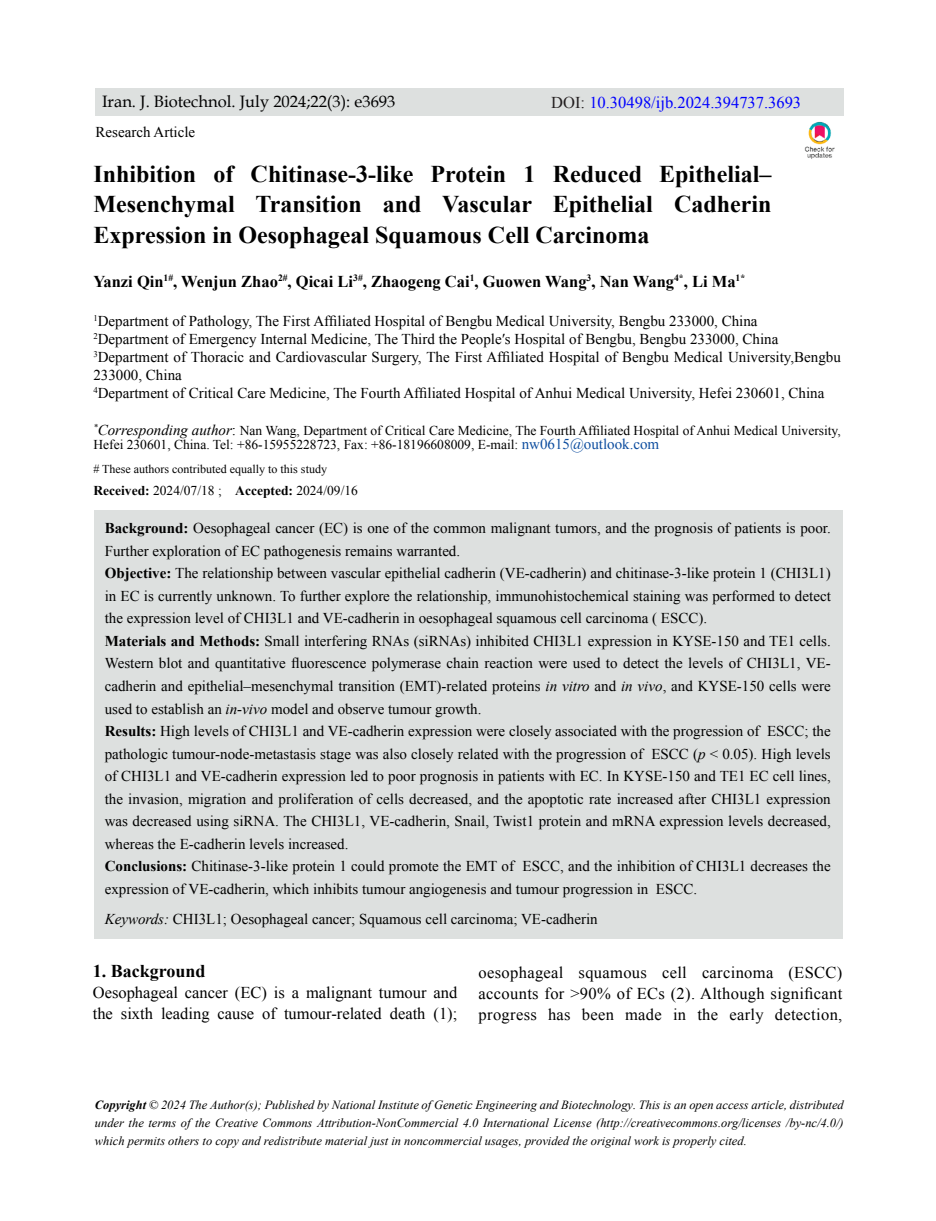
<style>
.page{position:relative;width:936px;height:1221px;background:#fff}
.page>*{position:absolute;margin:0;border:0;box-sizing:border-box;transform-origin:0 0}
.t1{font:700 24px/30px "Times New Roman";color:#000;text-align:justify}
.t2{font:700 18px "Times New Roman";color:#000}
.t3{font:16.5px/21px "Times New Roman";color:#000}
.t4{font:700 16.5px "Times New Roman";color:#000}
.t5{font:16.5px "Book Antiqua";color:#000}
.Paragraph_MAS{font:16.5px "Times New Roman";color:#00f}
.Paragraph_MAS-2{font:15px/22.5px "Times New Roman";color:#000}
.t6{font:13.5px/13.5px "Times New Roman";color:#000}
.Paragraph_MAS-3{font:italic 12.45px/18px "Times New Roman";color:#000;text-align:justify}
.t7{font:12px "Times New Roman";color:#000}
.s1{color:#231f20}
.s2{font-style:italic;font-size:15px}
.s3{font-size:15px}
.s4{font-size:15px;color:#0d4d9f}
.s5{font-weight:700}
.s6{font-style:italic}
</style>
<div class="page">
<div style="left:94px;top:510px;width:748px;height:428px;background:#dde0df"></div>
<img style="left:804px;top:121px;width:31px;height:38px">
<div style="left:95px;top:89px;width:748px;height:27px;background:#dde0df"></div>
<p class="t5" style="left:102px;top:90px;width:295px">Iran. J. Biotechnol. July 2024;22(3): e3693</p>
<p class="Paragraph_MAS" style="left:551px;top:91px;width:251px"><span class="s1">DOI:</span> 10.30498/ijb.2024.394737.3693</p>
<p class="Paragraph_MAS-2" style="left:96px;top:120px;width:101px">Research Article</p>
<p class="t1" style="left:93px;top:159px;width:679px">Inhibition of Chitinase-3-like Protein 1 Reduced Epithelial– Mesenchymal Transition and Vascular Epithelial Cadherin Expression in Oesophageal Squamous Cell Carcinoma</p>
<p class="t4" style="left:93px;top:270px;width:653px">Yanzi Qin<sup>1#</sup>, Wenjun Zhao<sup>2#</sup>, Qicai Li<sup>3#</sup>, Zhaogeng Cai<sup>1</sup>, Guowen Wang<sup>3</sup>, Nan Wang<sup>4*</sup>, Li Ma<sup>1*</sup></p>
<p class="Paragraph_MAS-2" style="left:93px;top:309px;width:665px"><sup>1</sup>Department of Pathology, The First Affiliated Hospital of Bengbu Medical University, Bengbu 233000, China</p>
<p class="Paragraph_MAS-2" style="left:93px;top:327px;width:686px"><sup>2</sup>Department of Emergency Internal Medicine, The Third the People′s Hospital of Bengbu, Bengbu 233000, China</p>
<p class="Paragraph_MAS-2" style="left:93px;top:347px;width:749px;line-height:18px"><sup>3</sup>Department of Thoracic and Cardiovascular Surgery, The First Affiliated Hospital of Bengbu Medical University,Bengbu<br>233000, China</p>
<p class="Paragraph_MAS-2" style="left:93px;top:381px;width:732px"><sup>4</sup>Department of Critical Care Medicine, The Fourth Affiliated Hospital of Anhui Medical University, Hefei 230601, China</p>
<p class="t6" style="left:93px;top:424px;width:749px"><sup>*</sup><span class="s2">Corresponding author</span><span class="s3">:</span> Nan Wang, Department of Critical Care Medicine, The Fourth Affiliated Hospital of Anhui Medical University,<br>Hefei 230601, China. Tel: +86-15955228723, Fax: +86-18196608009, E-mail: <span class="s4">nw0615@outlook.com</span></p>
<p class="t7" style="left:93px;top:460px;width:235px"># These authors contributed equally to this study</p>
<p class="t6" style="left:93px;top:484px;width:266px"><span class="s5">Received:</span> 2024/07/18 ; <span class="s5">Accepted:</span> 2024/09/16</p>
<p class="Paragraph_MAS-2" style="left:105px;top:517px;width:727px"><span class="s5">Background:</span> Oesophageal cancer (EC) is one of the common malignant tumors, and the prognosis of patients is poor.<br>Further exploration of EC pathogenesis remains warranted.</p>
<p class="Paragraph_MAS-2" style="left:105px;top:562px;width:727px;text-align:justify"><span class="s5">Objective:</span> The relationship between vascular epithelial cadherin (VE-cadherin) and chitinase-3-like protein 1 (CHI3L1) in EC is currently unknown. To further explore the relationship, immunohistochemical staining was performed to detect the expression level of CHI3L1 and VE-cadherin in oesophageal squamous cell carcinoma ( ESCC).</p>
<p class="Paragraph_MAS-2" style="left:105px;top:629px;width:727px;text-align:justify"><span class="s5">Materials and Methods:</span> Small interfering RNAs (siRNAs) inhibited CHI3L1 expression in KYSE-150 and TE1 cells.<br>Western blot and quantitative fluorescence polymerase chain reaction were used to detect the levels of CHI3L1, VE&shy;cadherin and epithelial–mesenchymal transition (EMT)-related proteins <span class="s6">in vitro</span> and <span class="s6">in vivo</span>, and KYSE-150 cells were used to establish an <span class="s6">in-vivo</span> model and observe tumour growth.</p>
<p class="Paragraph_MAS-2" style="left:105px;top:719px;width:727px;text-align:justify"><span class="s5">Results:</span> High levels of CHI3L1 and VE-cadherin expression were closely associated with the progression of ESCC; the pathologic tumour-node-metastasis stage was also closely related with the progression of ESCC (<span class="s6">p</span> &lt; 0.05). High levels of CHI3L1 and VE-cadherin expression led to poor prognosis in patients with EC. In KYSE-150 and TE1 EC cell lines, the invasion, migration and proliferation of cells decreased, and the apoptotic rate increased after CHI3L1 expression was decreased using siRNA. The CHI3L1, VE-cadherin, Snail, Twist1 protein and mRNA expression levels decreased, whereas the E-cadherin levels increased.</p>
<p class="Paragraph_MAS-2" style="left:105px;top:854px;width:727px"><span class="s5">Conclusions:</span> Chitinase-3-like protein 1 could promote the EMT of ESCC, and the inhibition of CHI3L1 decreases the expression of VE-cadherin, which inhibits tumour angiogenesis and tumour progression in ESCC.</p>
<p class="Paragraph_MAS-2" style="left:105px;top:907px;width:494px"><span class="s6">Keywords:</span> CHI3L1; Oesophageal cancer; Squamous cell carcinoma; VE-cadherin</p>
<p class="t2" style="left:93px;top:958px;width:114px">1. Background</p>
<p class="t3" style="left:93px;top:981px;width:366px">Oesophageal cancer (EC) is a malignant tumour and the sixth leading cause of tumour-related death (1);</p>
<p class="t3" style="left:478px;top:961px;width:365px;text-align:justify">oesophageal squamous cell carcinoma (ESCC) accounts for &gt;90% of ECs (2). Although significant progress has been made in the early detection,</p>
<p class="Paragraph_MAS-3" style="left:95px;top:1095px;width:750px"><span class="s5">Copyright</span> © 2024 The Author(s); Published by National Institute of Genetic Engineering and Biotechnology. This is an open access article, distributed under the terms of the Creative Commons Attribution-NonCommercial 4.0 International License (http://creativecommons.org/licenses /by-nc/4.0/) which permits others to copy and redistribute material just in noncommercial usages, provided the original work is properly cited.</p>
</div>
